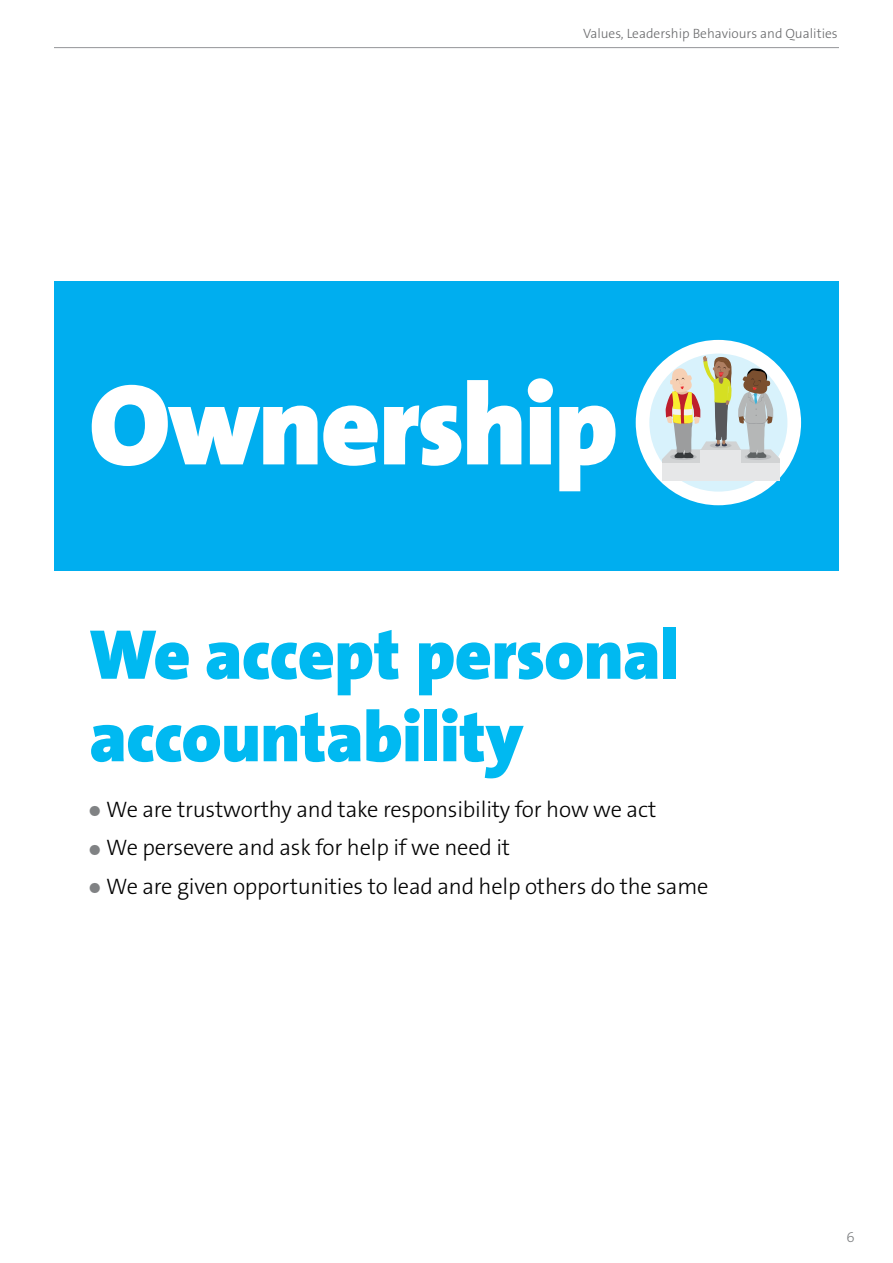
<style>
.page{position:relative;width:893px;height:1263px;background:#fff}
.page>*{position:absolute;margin:0;border:0;box-sizing:border-box;transform-origin:0 0}
.Headings_LARGE{font:900 115.5px "The Sans B9";letter-spacing:-.02em;color:#fff}
.LARGE_subheads{font:900 71.25px/82.5px "The Sans B9";letter-spacing:-.01em;color:#00b9f1}
.t1{font:300 22.5px "The Sans B3";letter-spacing:-.01em;color:#000}
.t2{font:300 15px "The Sans B3";color:#808284}
.t3{font:300 13.5px "The Sans B3";color:#696a6c}
.s1{font-family:"The Sans B9";font-weight:900;font-size:27px;color:#808284}
</style>
<div class="page">
<hr style="left:54px;top:47px;width:785px;height:1px;background:#939598">
<div style="left:54px;top:281px;width:785px;height:289px;background:#00aeef"></div>
<svg style="left:636px;top:340px;width:165px;height:165px"></svg>
<p class="t3" style="left:583px;top:26px;width:256px">Values, Leadership Behaviours and Qualities</p>
<h1 class="Headings_LARGE" style="left:89px;top:363px;width:531px">Ownership</h1>
<h2 class="LARGE_subheads" style="left:89px;top:616px;width:592px">We accept personal accountability</h2>
<p class="t1" style="left:89px;top:798px;width:568px"><span class="s1">•</span> We are trustworthy and take responsibility for how we act</p>
<p class="t1" style="left:89px;top:836px;width:422px"><span class="s1">•</span> We persevere and ask for help if we need it</p>
<p class="t1" style="left:89px;top:875px;width:621px"><span class="s1">•</span> We are given opportunities to lead and help others do the same</p>
<p class="t2" style="left:846px;top:1229px;width:10px">6</p>
</div>
